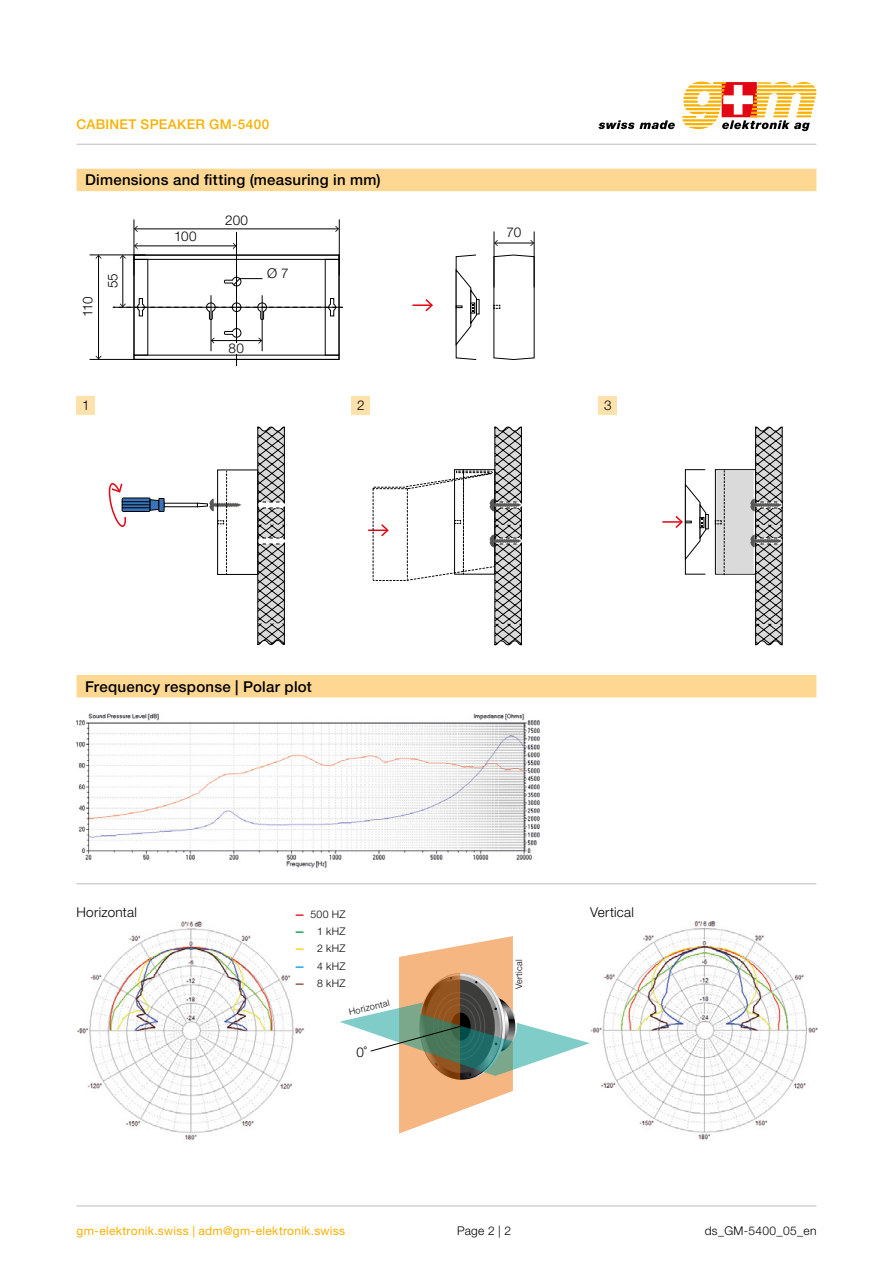
<style>
.page{position:relative;width:893px;height:1263px;background:#fff}
.page>*{position:absolute;margin:0;border:0;box-sizing:border-box;transform-origin:0 0}
.t1{font:500 15px "Helvetica Neue LT Std";letter-spacing:.015em;color:#000}
.t2{font:300 13.5px "Helvetica Neue LT Std";letter-spacing:.02em;color:#000}
.t3{font:500 13.5px "Helvetica Neue LT Std";letter-spacing:.025em;color:#f9b000}
.t4{font:12px "Helvetica Neue LT Std";letter-spacing:.02em;color:#f9b000}
.t5{font:300 12px "Helvetica Neue LT Std";letter-spacing:.025em;color:#000}
.t6{font:300 10.5px "Helvetica Neue LT Std";letter-spacing:.025em;color:#000}
.t7{font:300 9px "Helvetica Neue LT Std";letter-spacing:.035em;color:#000}
.s1{font-weight:700;color:#e30613}
.s2{font-weight:700;color:#009641}
.s3{font-weight:700;color:#fc0}
.s4{font-weight:700;color:#009fe3}
.s5{font-weight:700;color:#804135}
</style>
<div class="page">
<svg style="left:682px;top:82px;width:134px;height:49px"></svg>
<svg style="left:598px;top:120px;width:77px;height:9px"></svg>
<hr style="left:77px;top:144px;width:739px;height:1px;background:#bcbcbc">
<hr style="left:77px;top:1206px;width:739px;height:1px;background:#bcbcbc">
<hr style="left:90px;top:254px;width:55px;height:1px;background:#000">
<hr style="left:90px;top:359px;width:55px;height:1px;background:#000">
<hr style="left:98px;top:256px;width:1px;height:103px;background:#000">
<svg style="left:95px;top:356px;width:7px;height:3px"></svg>
<svg style="left:95px;top:255px;width:7px;height:4px"></svg>
<hr style="left:339px;top:220px;width:1px;height:55px;background:#000">
<hr style="left:134px;top:220px;width:1px;height:55px;background:#000">
<hr style="left:494px;top:232px;width:1px;height:55px;background:#000">
<hr style="left:534px;top:232px;width:1px;height:55px;background:#000">
<hr style="left:495px;top:243px;width:38px;height:1px;background:#000">
<svg style="left:530px;top:240px;width:4px;height:6px"></svg>
<svg style="left:494px;top:240px;width:4px;height:6px"></svg>
<svg style="left:493px;top:255px;width:42px;height:105px"></svg>
<svg style="left:412px;top:299px;width:21px;height:12px"></svg>
<svg style="left:122px;top:498px;width:28px;height:13px"></svg>
<div style="left:122px;top:498px;width:28px;height:14px;border:1px solid #000"></div>
<hr style="left:122px;top:507px;width:42px;height:1px;background:#000">
<hr style="left:122px;top:501px;width:42px;height:1px;background:#000">
<hr style="left:122px;top:504px;width:42px;height:1px;background:#000">
<svg style="left:150px;top:499px;width:15px;height:12px"></svg>
<div style="left:159px;top:498px;width:5px;height:13px;background:#3974b9"></div>
<div style="left:159px;top:498px;width:5px;height:14px;border:1px solid #000"></div>
<svg style="left:108px;top:483px;width:18px;height:44px"></svg>
<div style="left:685px;top:469px;width:20px;height:105px;border:1px solid #000"></div>
<svg style="left:455px;top:255px;width:22px;height:105px"></svg>
<svg style="left:715px;top:426px;width:68px;height:219px"></svg>
<svg style="left:197px;top:426px;width:88px;height:219px"></svg>
<svg style="left:662px;top:483px;width:46px;height:77px"></svg>
<svg style="left:368px;top:426px;width:154px;height:219px"></svg>
<svg style="left:113px;top:226px;width:230px;height:140px"></svg>
<div style="left:215px;top:343px;width:43px;height:11px;background:#fff"></div>
<div style="left:77px;top:396px;width:18px;height:19px;background:#ffe1ac"></div>
<div style="left:351px;top:396px;width:19px;height:19px;background:#ffe1ac"></div>
<div style="left:598px;top:396px;width:19px;height:19px;background:#ffe1ac"></div>
<img style="left:77px;top:922px;width:227px;height:218px">
<img style="left:590px;top:922px;width:227px;height:218px">
<svg style="left:339px;top:936px;width:251px;height:197px"></svg>
<img style="left:77px;top:713px;width:463px;height:155px">
<hr style="left:77px;top:883px;width:739px;height:1px;background:#bcbcbc">
<div style="left:77px;top:675px;width:739px;height:22px;background:#fed892"></div>
<div style="left:77px;top:169px;width:739px;height:22px;background:#fed892"></div>
<p class="t3" style="left:77px;top:116px;width:194px">CABINET SPEAKER GM-5400</p>
<p class="t1" style="left:85px;top:171px;width:297px">Dimensions and fitting (measuring in mm)</p>
<p class="t2" style="left:225px;top:211px;width:25px">200</p>
<p class="t2" style="left:79px;top:317px;width:22px;rotate:-90deg">110</p>
<p class="t2" style="left:105px;top:288px;width:17px;rotate:-90deg">55</p>
<p class="t2" style="left:174px;top:228px;width:24px">100</p>
<p class="t2" style="left:506px;top:224px;width:16px">70</p>
<p class="t2" style="left:267px;top:265px;width:23px">Ø 7</p>
<p class="t2" style="left:229px;top:340px;width:17px">80</p>
<p class="t2" style="left:82px;top:397px;width:9px">1</p>
<p class="t2" style="left:357px;top:397px;width:9px">2</p>
<p class="t2" style="left:604px;top:397px;width:9px">3</p>
<p class="t1" style="left:85px;top:677px;width:228px">Frequency response | Polar plot</p>
<p class="t2" style="left:77px;top:903px;width:62px">Horizontal</p>
<p class="t2" style="left:590px;top:903px;width:46px">Vertical</p>
<p class="t6" style="left:294px;top:908px;width:53px"><span class="s1">—</span> 500 HZ</p>
<p class="t6" style="left:294px;top:925px;width:52px"><span class="s2">—</span> 1 kHZ</p>
<p class="t6" style="left:294px;top:942px;width:52px"><span class="s3">—</span> 2 kHZ</p>
<p class="t6" style="left:294px;top:959px;width:52px"><span class="s4">—</span> 4 kHZ</p>
<p class="t6" style="left:294px;top:977px;width:52px"><span class="s5">—</span> 8 kHZ</p>
<p class="t7" style="left:513px;top:989px;width:32px;rotate:-90deg">Vertical</p>
<p class="t7" style="left:348px;top:1007px;width:43px;rotate:-13deg">Horizontal</p>
<p class="t2" style="left:356px;top:1044px;width:12px">0˚</p>
<p class="t4" style="left:77px;top:1224px;width:270px">gm-elektronik.swiss | adm@gm-elektronik.swiss</p>
<p class="t5" style="left:457px;top:1224px;width:56px">Page 2 | 2</p>
<p class="t5" style="left:705px;top:1224px;width:113px">ds_GM-5400_05_en</p>
</div>
